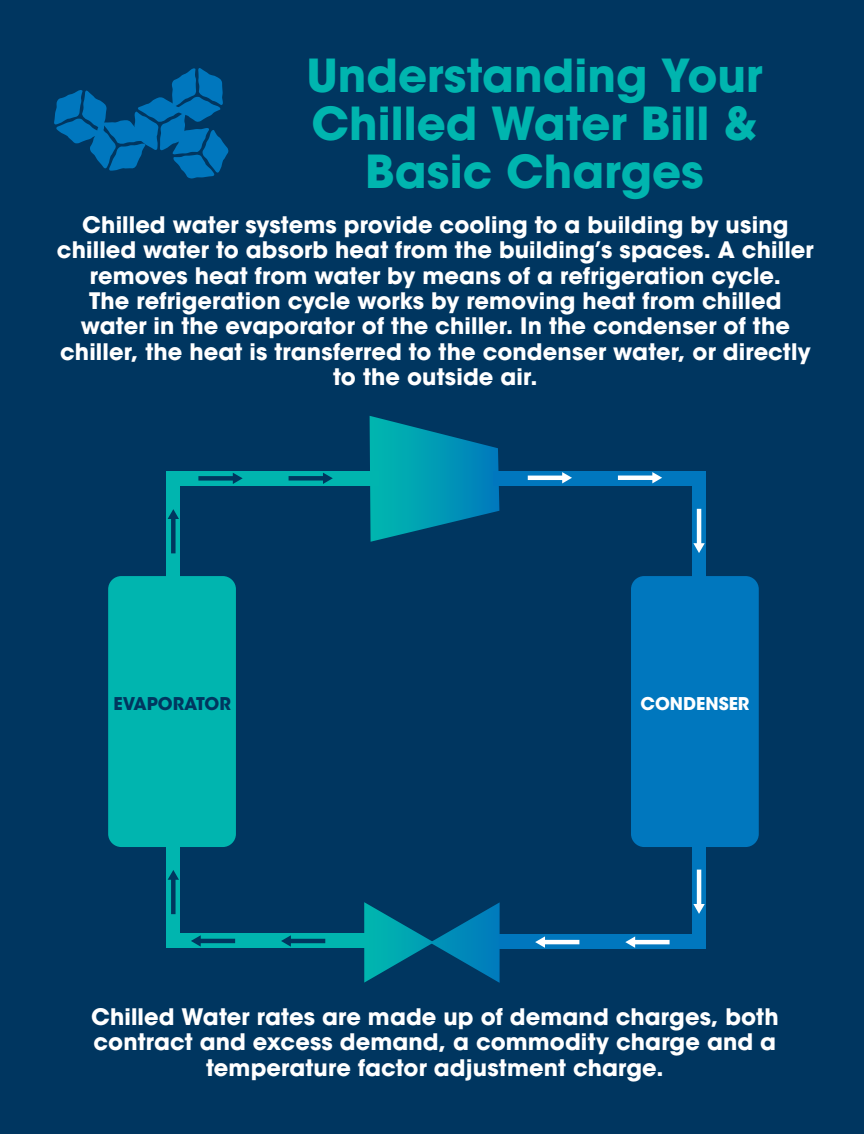
<style>
.page{position:relative;width:864px;height:1134px;background:#003660}
.page>*{position:absolute;margin:0;border:0;box-sizing:border-box;transform-origin:0 0}
.Heading_Water{font:700 45.15px/48px "ITC Avant Garde Std";color:#00b5af;text-align:center}
.SubHead{font:700 22.65px/25.3px "ITC Avant Garde Std";letter-spacing:.005em;color:#fff;text-align:center}
.t1{font:700 17.55px "ITC Avant Garde Std";color:#00365f}
.t2{font:700 17.55px "ITC Avant Garde Std";color:#fff}
</style>
<div class="page">
<div style="left:108px;top:576px;width:128px;height:271px;background:#00b5af;border-radius:13px"></div>
<svg style="left:370px;top:416px;width:129px;height:126px"></svg>
<div style="left:631px;top:576px;width:128px;height:271px;background:#0077be;border-radius:13px"></div>
<div style="left:166px;top:471px;width:13px;height:108px;background:#00b5af"></div>
<div style="left:168px;top:471px;width:210px;height:15px;background:#00b5af"></div>
<div style="left:166px;top:840px;width:13px;height:107px;background:#00b5af"></div>
<div style="left:168px;top:933px;width:210px;height:14px;background:#00b5af"></div>
<div style="left:692px;top:471px;width:13px;height:108px;background:#0077be"></div>
<div style="left:493px;top:471px;width:211px;height:15px;background:#0077be"></div>
<div style="left:692px;top:841px;width:13px;height:108px;background:#0077be"></div>
<div style="left:493px;top:934px;width:211px;height:15px;background:#0077be"></div>
<svg style="left:364px;top:902px;width:136px;height:81px"></svg>
<svg style="left:289px;top:473px;width:44px;height:11px"></svg>
<svg style="left:198px;top:473px;width:45px;height:11px"></svg>
<svg style="left:618px;top:472px;width:44px;height:11px"></svg>
<svg style="left:528px;top:472px;width:44px;height:11px"></svg>
<svg style="left:535px;top:936px;width:44px;height:12px"></svg>
<svg style="left:625px;top:936px;width:45px;height:12px"></svg>
<svg style="left:191px;top:935px;width:44px;height:12px"></svg>
<svg style="left:281px;top:935px;width:44px;height:12px"></svg>
<svg style="left:693px;top:509px;width:12px;height:44px"></svg>
<svg style="left:693px;top:870px;width:12px;height:44px"></svg>
<svg style="left:168px;top:870px;width:11px;height:44px"></svg>
<svg style="left:168px;top:509px;width:11px;height:44px"></svg>
<svg style="left:54px;top:68px;width:174px;height:110px"></svg>
<p class="Heading_Water" style="left:306px;top:51px;width:458px">Understanding Your<br>Chilled Water Bill &amp;<br>Basic Charges</p>
<p class="SubHead" style="left:57px;top:212px;width:758px">Chilled water systems provide cooling to a building by using chilled water to absorb heat from the building’s spaces. A chiller removes heat from water by means of a refrigeration cycle.<br>The refrigeration cycle works by removing heat from chilled water in the evaporator of the chiller. In the condenser of the chiller, the heat is transferred to the condenser water, or directly to the outside air.</p>
<p class="t1" style="left:114px;top:692px;width:119px">EVAPORATOR</p>
<p class="t2" style="left:641px;top:692px;width:110px">CONDENSER</p>
<p class="SubHead" style="left:91px;top:1003px;width:689px">Chilled Water rates are made up of demand charges, both contract and excess demand, a commodity charge and a temperature factor adjustment charge.</p>
</div>
